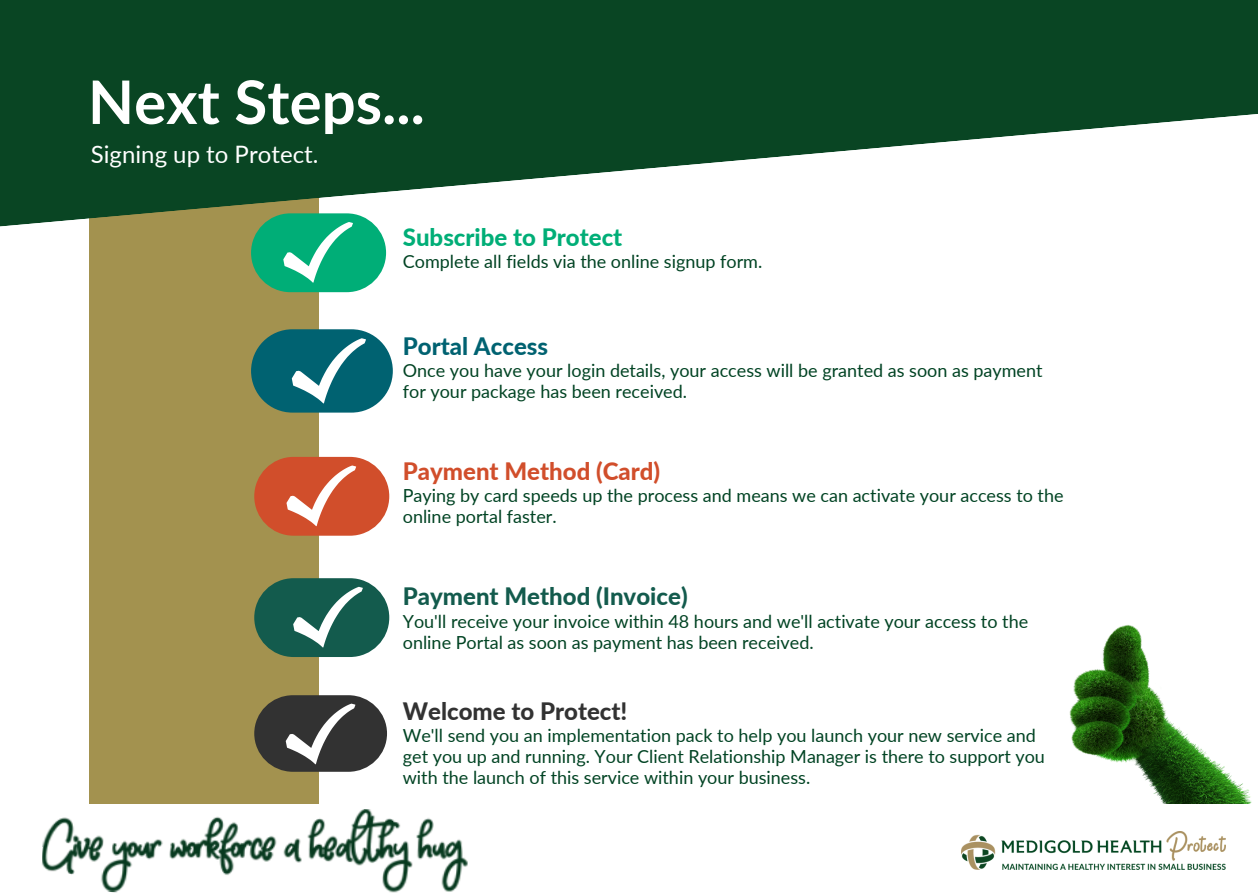
<style>
.page{position:relative;width:1258px;height:894px;background:#fff}
.page>*{position:absolute;margin:0;border:0;box-sizing:border-box;transform-origin:0 0}
.t1{font:700 60px "Lato";color:#fff}
.t2{font:800 24px "Lato";color:#135b4d}
.t3{font:800 24px "Lato";color:#d14e2b}
.t4{font:24px "Lato";color:#fff}
.t5{font:800 24px "Lato";color:#00ae77}
.t6{font:800 24px "Lato";color:#323232}
.t7{font:800 24px "Lato";color:#006271}
.t8{font:18px/21px "Lato";color:#004323}
</style>
<div class="page">
<img style="left:962px;top:831px;width:263px;height:38px">
<div style="left:89px;top:0;width:230px;height:804px;background:#a3924f"></div>
<div style="left:251px;top:213px;width:135px;height:79px;background:#00ae77;border-radius:39px"></div>
<svg style="left:283px;top:254px;width:42px;height:29px"></svg>
<div style="left:251px;top:329px;width:142px;height:83px;background:#006271;border-radius:41px"></div>
<svg style="left:292px;top:338px;width:74px;height:65px"></svg>
<div style="left:254px;top:457px;width:135px;height:78px;background:#d14e2b;border-radius:39px"></div>
<svg style="left:286px;top:465px;width:70px;height:61px"></svg>
<div style="left:254px;top:578px;width:135px;height:78px;background:#135b4d;border-radius:39px"></div>
<svg style="left:293px;top:586px;width:70px;height:61px"></svg>
<div style="left:254px;top:695px;width:133px;height:76px;background:#323232;border-radius:38px"></div>
<svg style="left:286px;top:703px;width:69px;height:61px"></svg>
<svg style="left:0;top:0;width:1258px;height:254px;fill:#094523"></svg>
<img style="left:1069px;top:625px;width:183px;height:178px">
<img style="left:42px;top:809px;width:426px;height:84px">
<h1 class="t1" style="left:88px;top:65px;width:338px">Next Steps...</h1>
<h2 class="t4" style="left:91px;top:139px;width:229px">Signing up to Protect.</h2>
<h2 class="t5" style="left:403px;top:222px;width:221px">Subscribe to Protect</h2>
<p class="t8" style="left:403px;top:250px;width:361px">Complete all fields via the online signup form.</p>
<h2 class="t7" style="left:403px;top:331px;width:147px">Portal Access</h2>
<p class="t8" style="left:403px;top:360px;width:641px">Once you have your login details, your access will be granted as soon as payment for your package has been received.</p>
<h2 class="t3" style="left:403px;top:456px;width:259px">Payment Method (Card)</h2>
<p class="t8" style="left:403px;top:485px;width:662px">Paying by card speeds up the process and means we can activate your access to the online portal faster.</p>
<h2 class="t2" style="left:403px;top:581px;width:286px">Payment Method (Invoice)</h2>
<p class="t8" style="left:403px;top:610px;width:627px">You'll receive your invoice within 48 hours and we'll activate your access to the online Portal as soon as payment has been received.</p>
<h2 class="t6" style="left:403px;top:696px;width:226px">Welcome to Protect!</h2>
<p class="t8" style="left:403px;top:724px;width:644px">We'll send you an implementation pack to help you launch your new service and get you up and running. Your Client Relationship Manager is there to support you with the launch of this service within your business.</p>
</div>
